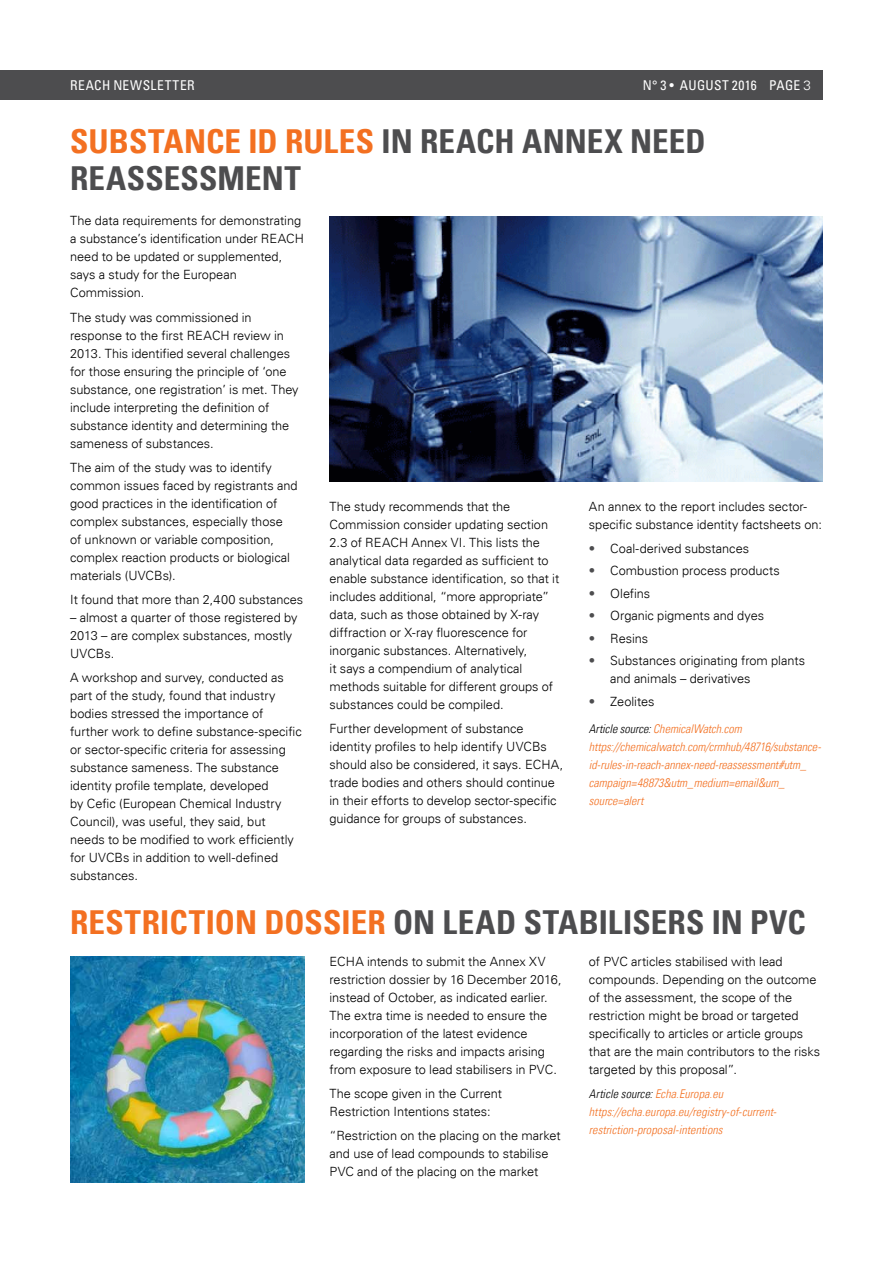
<style>
.page{position:relative;width:893px;height:1263px;background:#fff}
.page>*{position:absolute;margin:0;border:0;box-sizing:border-box;transform-origin:0 0}
.t1{font:700 condensed 33px/37.5px "Univers LT";letter-spacing:.005em;color:#4d4d4f}
.t2{font:condensed 13.5px "Univers LT";letter-spacing:.025em;color:#fff}
.t3{font:300 12.75px/18px "Univers LT";color:#000}
.t4{font:italic 300 condensed 12px/18px "Univers LT";color:#f37021}
.s1{font-weight:300;font-stretch:normal}
.s2{color:#f37021}
.s3{color:#4d4d4f}
.s4{color:#000}
</style>
<div class="page">
<div style="left:0;top:70px;width:823px;height:30px;background:#4d4d4f"></div>
<img style="left:70px;top:956px;width:234px;height:227px">
<img style="left:330px;top:216px;width:493px;height:266px">
<p class="t2" style="left:70px;top:77px;width:126px">REACH NEWSLETTER</p>
<p class="t2" style="left:643px;top:77px;width:170px">N° 3 • AUGUST 2016 PAGE <span class="s1">3</span></p>
<h1 class="t1" style="left:70px;top:122px;width:637px"><span class="s2">SUBSTANCE ID RULES</span> IN REACH ANNEX NEED<br>REASSESSMENT</h1>
<p class="t3" style="left:70px;top:212px;width:235px">The data requirements for demonstrating a substance’s identification under REACH need to be updated or supplemented, says a study for the European<br>Commission.</p>
<p class="t3" style="left:70px;top:308px;width:230px">The study was commissioned in response to the first REACH review in 2013. This identified several challenges for those ensuring the principle of ‘one substance, one registration’ is met. They include interpreting the definition of substance identity and determining the sameness of substances.</p>
<p class="t3" style="left:70px;top:458px;width:229px">The aim of the study was to identify common issues faced by registrants and good practices in the identification of complex substances, especially those<br>of unknown or variable composition, complex reaction products or biological materials (UVCBs).</p>
<p class="t3" style="left:70px;top:590px;width:235px">It found that more than 2,400 substances</p>
<p class="t3" style="left:70px;top:608px;width:229px">– almost a quarter of those registered by<br>2013 – are complex substances, mostly<br>UVCBs.</p>
<p class="t3" style="left:70px;top:668px;width:233px">A workshop and survey, conducted as part of the study, found that industry bodies stressed the importance of further work to define substance-specific or sector-specific criteria for assessing substance sameness. The substance identity profile template, developed<br>by Cefic (European Chemical Industry Council), was useful, they said, but needs to be modified to work efficiently for UVCBs in addition to well-defined substances.</p>
<p class="t3" style="left:330px;top:497px;width:231px">The study recommends that the Commission consider updating section 2.3 of REACH Annex VI. This lists the analytical data regarded as sufficient to enable substance identification, so that it includes additional, “more appropriate” data, such as those obtained by X-ray diffraction or X-ray fluorescence for inorganic substances. Alternatively,<br>it says a compendium of analytical methods suitable for different groups of substances could be compiled.</p>
<p class="t3" style="left:330px;top:719px;width:235px">Further development of substance identity profiles to help identify UVCBs should also be considered, it says. ECHA, trade bodies and others should continue in their efforts to develop sector-specific guidance for groups of substances.</p>
<p class="t3" style="left:589px;top:497px;width:234px">An annex to the report includes sector&shy;specific substance identity factsheets on:</p>
<p class="t3" style="left:589px;top:539px;width:162px"><span class="s3">•</span> Coal-derived substances</p>
<p class="t3" style="left:589px;top:562px;width:192px"><span class="s3">•</span> Combustion process products</p>
<p class="t3" style="left:589px;top:584px;width:63px"><span class="s3">•</span> Olefins</p>
<p class="t3" style="left:589px;top:607px;width:177px"><span class="s3">•</span> Organic pigments and dyes</p>
<p class="t3" style="left:589px;top:629px;width:61px"><span class="s3">•</span> Resins</p>
<p class="t3" style="left:610px;top:652px;width:196px;text-indent:-21px"><span class="s3">•</span> Substances originating from plants and animals – derivatives</p>
<p class="t3" style="left:589px;top:692px;width:67px"><span class="s3">•</span> Zeolites</p>
<p class="t4" style="left:589px;top:720px;width:233px"><span class="s4">Article source:</span> ChemicalWatch.com https://chemicalwatch.com/crmhub/48716/substance&shy;id-rules-in-reach-annex-need-reassessment#utm_ campaign=48873&amp;utm_medium=email&amp;um_ source=alert</p>
<h1 class="t1" style="left:70px;top:903px;width:737px"><span class="s2">RESTRICTION DOSSIER</span> ON LEAD STABILISERS IN PVC</h1>
<p class="t3" style="left:330px;top:952px;width:233px">ECHA intends to submit the Annex XV restriction dossier by 16 December 2016, instead of October, as indicated earlier.<br>The extra time is needed to ensure the incorporation of the latest evidence regarding the risks and impacts arising from exposure to lead stabilisers in PVC.</p>
<p class="t3" style="left:330px;top:1084px;width:174px">The scope given in the Current<br>Restriction Intentions states:</p>
<p class="t3" style="left:330px;top:1126px;width:233px">“Restriction on the placing on the market and use of lead compounds to stabilise<br>PVC and of the placing on the market</p>
<p class="t3" style="left:589px;top:952px;width:233px">of PVC articles stabilised with lead compounds. Depending on the outcome of the assessment, the scope of the restriction might be broad or targeted specifically to articles or article groups that are the main contributors to the risks targeted by this proposal”.</p>
<p class="t4" style="left:589px;top:1084px;width:189px"><span class="s4">Article source:</span> Echa.Europa.eu https://echa.europa.eu/registry-of-current&shy;restriction-proposal-intentions</p>
</div>
